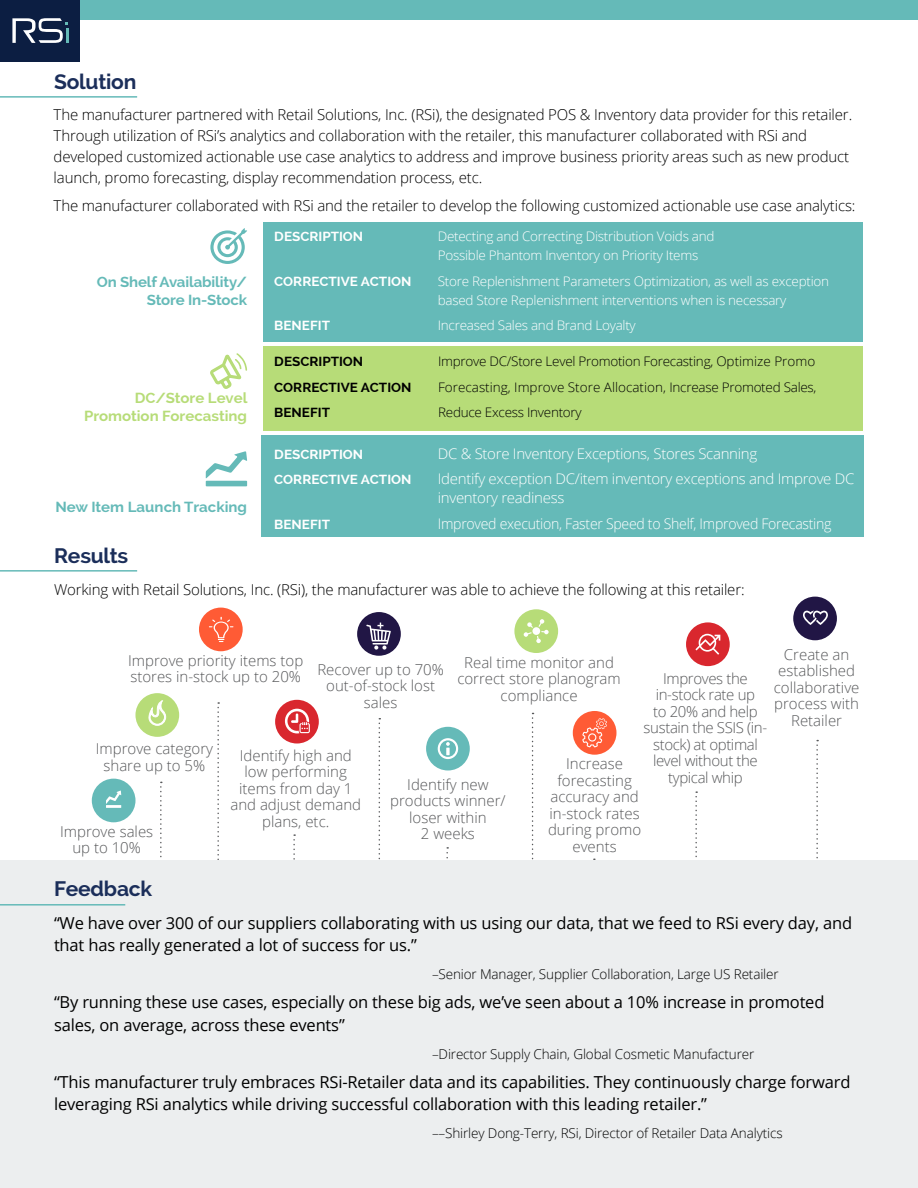
<style>
.page{position:relative;width:918px;height:1188px;background:#fff}
.page>*{position:absolute;margin:0;border:0;box-sizing:border-box;transform-origin:0 0}
.t1{font:700 21px "Raleway";letter-spacing:-.01em;color:#1b2e5a}
.t2{font:16.5px/22.5px "Open Sans";letter-spacing:-.01em;color:#000}
.t3{font:300 15px/21px "Open Sans";letter-spacing:-.01em;color:#000}
.t4{font:300 15px/16.5px "Open Sans";color:#58595b;text-align:center}
.t5{font:300 15px/16.5px "Open Sans";letter-spacing:-.025em;color:#58595b;text-align:center}
.t6{font:300 14.7px/19px "Open Sans";letter-spacing:-.02em;color:#fff}
.t7{font:300 14.7px "Open Sans";letter-spacing:-.02em;color:#fff;scale:.96 1}
.t8{font:700 14.7px/17.5px "Raleway";letter-spacing:-.01em;color:#65bab8;text-align:right}
.t9{font:700 14.7px/17.5px "Raleway";color:#b7dc78;text-align:right}
.t10{font:300 13.5px "Open Sans";letter-spacing:-.01em;color:#000}
.t11{font:300 13.2px/19px "Open Sans";letter-spacing:-.02em;color:#fff}
.t12{font:300 13.2px/25.7px "Open Sans";letter-spacing:-.02em;color:#000;text-align:justify}
.t13{font:700 13.2px "Raleway";color:#fff}
.t14{font:700 13.2px/25.7px "Raleway";color:#000}
</style>
<div class="page">
<div style="left:0;top:0;width:918px;height:20px;background:#65bab8"></div>
<div style="left:0;top:0;width:80px;height:61px;background:#0c1e42"></div>
<svg style="left:12px;top:18px;width:56px;height:25px"></svg>
<hr style="left:0;top:96px;width:137px;height:2px;background:#65bab8">
<hr style="left:0;top:570px;width:137px;height:2px;background:#65bab8">
<div style="left:263px;top:222px;width:600px;height:119px;background:#65bab8"></div>
<div style="left:263px;top:346px;width:600px;height:85px;background:#b7dc78"></div>
<div style="left:261px;top:436px;width:603px;height:101px;background:#65bab8"></div>
<svg style="left:206px;top:451px;width:41px;height:27px"></svg>
<div style="left:206px;top:481px;width:41px;height:5px;background:#65bab8"></div>
<svg style="left:210px;top:228px;width:37px;height:36px"></svg>
<svg style="left:210px;top:353px;width:37px;height:36px"></svg>
<div style="left:92px;top:779px;width:44px;height:43px;background:#65bab8;border-radius:50%"></div>
<div style="left:426px;top:727px;width:44px;height:43px;background:#65bab8;border-radius:50%"></div>
<div style="left:793px;top:597px;width:44px;height:43px;background:#211645;border-radius:50%"></div>
<div style="left:573px;top:711px;width:43px;height:44px;background:#ff5b35;border-radius:50%"></div>
<svg style="left:438px;top:738px;width:20px;height:21px"></svg>
<div style="left:135px;top:693px;width:44px;height:44px;background:#b7dc78;border-radius:50%"></div>
<svg style="left:148px;top:700px;width:18px;height:26px"></svg>
<div style="left:275px;top:700px;width:44px;height:44px;background:#d9272e;border-radius:50%"></div>
<div style="left:514px;top:609px;width:44px;height:44px;background:#b7dc78;border-radius:50%"></div>
<div style="left:686px;top:622px;width:44px;height:44px;background:#d9272e;border-radius:50%"></div>
<div style="left:199px;top:608px;width:44px;height:43px;background:#ff5b35;border-radius:50%"></div>
<div style="left:357px;top:612px;width:44px;height:44px;background:#211645;border-radius:50%"></div>
<svg style="left:106px;top:791px;width:15px;height:13px"></svg>
<hr style="left:106px;top:805px;width:15px;height:3px;background:#fff">
<svg style="left:160px;top:782px;width:2px;height:76px"></svg>
<svg style="left:293px;top:834px;width:2px;height:26px"></svg>
<svg style="left:446px;top:847px;width:2px;height:12px"></svg>
<svg style="left:532px;top:713px;width:2px;height:147px"></svg>
<svg style="left:695px;top:791px;width:2px;height:67px"></svg>
<svg style="left:816px;top:740px;width:2px;height:119px"></svg>
<svg style="left:217px;top:702px;width:2px;height:158px"></svg>
<svg style="left:379px;top:718px;width:1px;height:142px"></svg>
<svg style="left:524px;top:619px;width:25px;height:24px"></svg>
<div style="left:532px;top:627px;width:8px;height:8px;background:#fff;border-radius:50%"></div>
<svg style="left:209px;top:617px;width:24px;height:25px"></svg>
<svg style="left:582px;top:718px;width:25px;height:29px"></svg>
<svg style="left:803px;top:611px;width:25px;height:14px"></svg>
<svg style="left:695px;top:634px;width:25px;height:21px"></svg>
<svg style="left:366px;top:623px;width:25px;height:27px"></svg>
<svg style="left:285px;top:709px;width:25px;height:24px"></svg>
<div style="left:0;top:860px;width:918px;height:328px;background:#eceeef"></div>
<hr style="left:0;top:904px;width:125px;height:2px;background:#65bab8">
<h1 class="t1" style="left:54px;top:69px;width:84px">Solution</h1>
<p class="t3" style="left:54px;top:104px;width:800px">The manufacturer partnered with Retail Solutions, Inc. (RSi), the designated POS &amp; Inventory data provider for this retailer.<br>Through utilization of RSi’s analytics and collaboration with the retailer, this manufacturer collaborated with RSi and developed customized actionable use case analytics to address and improve business priority areas such as new product launch, promo forecasting, display recommendation process, etc.</p>
<p class="t3" style="left:54px;top:195px;width:803px">The manufacturer collaborated with RSi and the retailer to develop the following customized actionable use case analytics:</p>
<p class="t13" style="left:274px;top:229px;width:90px">DESCRIPTION</p>
<p class="t11" style="left:438px;top:227px;width:278px">Detecting and Correcting Distribution Voids and<br>Possible Phantom Inventory on Priority Items</p>
<p class="t13" style="left:274px;top:274px;width:139px">CORRECTIVE ACTION</p>
<p class="t11" style="left:438px;top:271px;width:393px">Store Replenishment Parameters Optimization, as well as exception based Store Replenishment interventions when is necessary</p>
<p class="t13" style="left:274px;top:318px;width:57px">BENEFIT</p>
<p class="t11" style="left:438px;top:316px;width:199px">Increased Sales and Brand Loyalty</p>
<p class="t14" style="left:274px;top:349px;width:139px">DESCRIPTION<br>CORRECTIVE ACTION<br>BENEFIT</p>
<p class="t12" style="left:438px;top:348px;width:380px">Improve DC/Store Level Promotion Forecasting, Optimize Promo Forecasting, Improve Store Allocation, Increase Promoted Sales, Reduce Excess Inventory</p>
<p class="t13" style="left:274px;top:446px;width:90px">DESCRIPTION</p>
<p class="t6" style="left:438px;top:443px;width:321px">DC &amp; Store Inventory Exceptions, Stores Scanning</p>
<p class="t13" style="left:274px;top:472px;width:139px">CORRECTIVE ACTION</p>
<p class="t6" style="left:438px;top:469px;width:418px">Identify exception DC/item inventory exceptions and Improve DC inventory readiness</p>
<p class="t13" style="left:274px;top:517px;width:57px">BENEFIT</p>
<p class="t7" style="left:438px;top:513px;width:412px">Improved execution, Faster Speed to Shelf, Improved Forecasting</p>
<p class="t8" style="left:97px;top:274px;width:152px">On Shelf Availability/<br>Store In-Stock</p>
<p class="t9" style="left:84px;top:389px;width:165px">DC/Store Level<br>Promotion Forecasting</p>
<p class="t8" style="left:55px;top:498px;width:193px">New Item Launch Tracking</p>
<h1 class="t1" style="left:54px;top:544px;width:76px">Results</h1>
<p class="t3" style="left:54px;top:578px;width:692px">Working with Retail Solutions, Inc. (RSi), the manufacturer was able to achieve the following at this retailer:</p>
<p class="t4" style="left:128px;top:652px;width:177px;text-align:left">Improve priority items top stores in-stock up to 20%</p>
<p class="t4" style="left:317px;top:660px;width:128px">Recover up to 70% out-of-stock lost sales</p>
<p class="t4" style="left:457px;top:654px;width:165px">Real time monitor and correct store planogram compliance</p>
<p class="t5" style="left:644px;top:670px;width:125px">Improves the in-stock rate up<br>to 20% and help sustain the SSIS (in&shy;stock) at optimal level without the typical whip</p>
<p class="t4" style="left:96px;top:740px;width:119px">Improve category share up to 5%</p>
<p class="t4" style="left:230px;top:746px;width:132px">Identify high and low performing items from day 1 and adjust demand plans, etc.</p>
<p class="t4" style="left:548px;top:755px;width:95px">Increase forecasting accuracy and in-stock rates during promo events</p>
<p class="t4" style="left:390px;top:775px;width:117px">Identify new products winner/ loser within<br>2 weeks</p>
<p class="t4" style="left:60px;top:823px;width:95px">Improve sales up to 10%</p>
<p class="t4" style="left:774px;top:646px;width:87px">Create an established collaborative process with<br>Retailer</p>
<h1 class="t1" style="left:54px;top:876px;width:100px">Feedback</h1>
<p class="t2" style="left:54px;top:911px;width:800px">“We have over 300 of our suppliers collaborating with us using our data, that we feed to RSi every day, and that has really generated a lot of success for us.”</p>
<p class="t10" style="left:432px;top:965px;width:348px">–Senior Manager, Supplier Collaboration, Large US Retailer</p>
<p class="t2" style="left:54px;top:991px;width:772px">“By running these use cases, especially on these big ads, we’ve seen about a 10% increase in promoted sales, on average, across these events”</p>
<p class="t10" style="left:432px;top:1044px;width:324px">–Director Supply Chain, Global Cosmetic Manufacturer</p>
<p class="t2" style="left:54px;top:1070px;width:798px">“This manufacturer truly embraces RSi-Retailer data and its capabilities. They continuously charge forward leveraging RSi analytics while driving successful collaboration with this leading retailer.”</p>
<p class="t10" style="left:432px;top:1124px;width:352px">––Shirley Dong-Terry, RSi, Director of Retailer Data Analytics</p>
</div>
